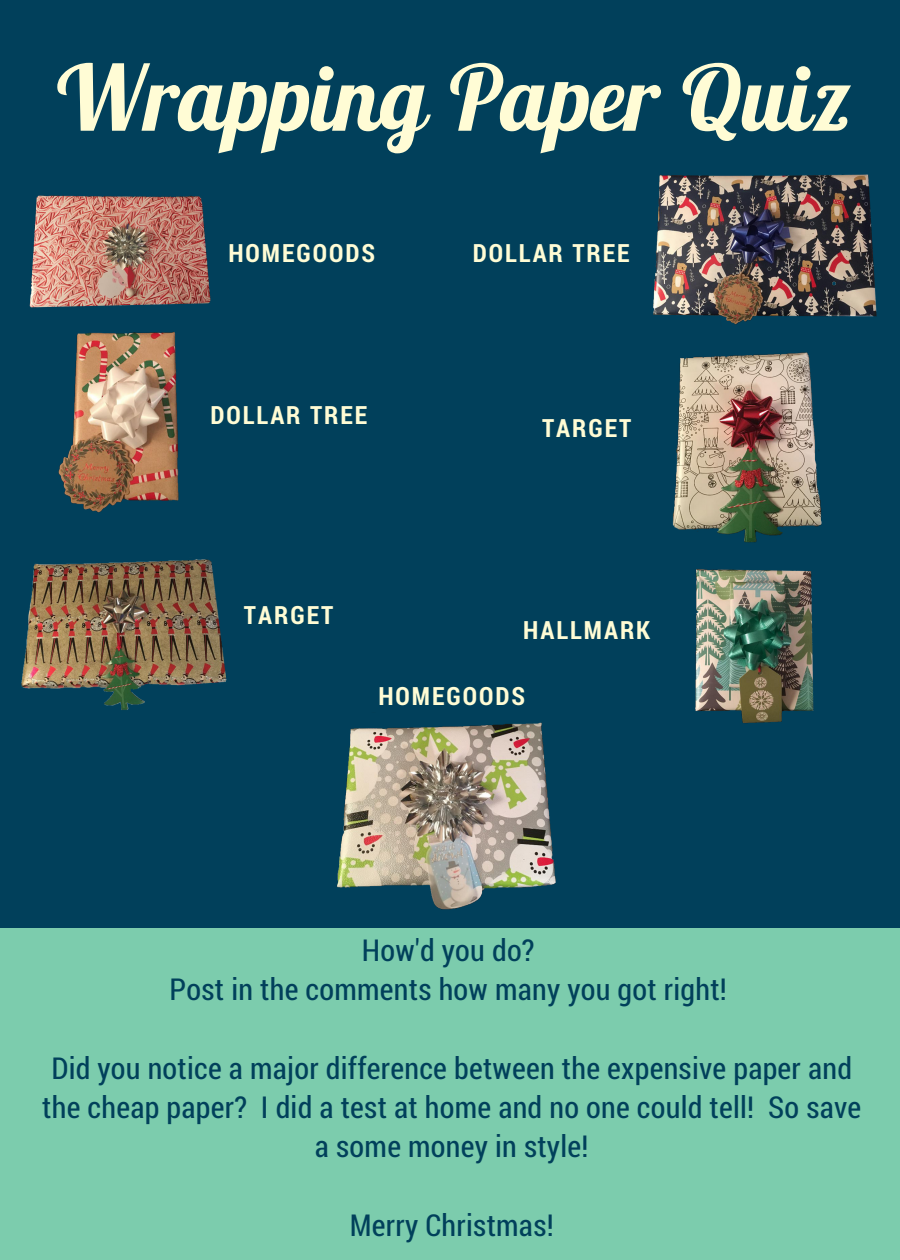
<style>
.page{position:relative;width:900px;height:1260px;background:#01405b}
.page>*{position:absolute;margin:0;border:0;box-sizing:border-box;transform-origin:0 0}
.t1{font:italic 700 90.5px "Lobster Two";color:#fffcd5}
.t2{font:30.25px/39.5px "Roboto Condensed";letter-spacing:.01em;color:#01405b;text-align:center}
.t3{font:700 25.25px "Roboto Condensed";letter-spacing:.08em;color:#fffcd5}
</style>
<div class="page">
<div style="left:0;top:928px;width:900px;height:332px;background:#7cccad"></div>
<img style="left:30px;top:195px;width:181px;height:113px">
<img style="left:58px;top:331px;width:121px;height:182px">
<img style="left:695px;top:569px;width:119px;height:154px">
<img style="left:21px;top:559px;width:206px;height:151px">
<img style="left:653px;top:174px;width:224px;height:151px">
<img style="left:672px;top:352px;width:150px;height:191px">
<img style="left:337px;top:722px;width:219px;height:188px">
<h1 class="t1" style="left:52px;top:40px;width:799px">Wrapping Paper Quiz</h1>
<p class="t3" style="left:228px;top:236px;width:148px">HOMEGOODS</p>
<p class="t3" style="left:473px;top:236px;width:158px">DOLLAR TREE</p>
<p class="t3" style="left:210px;top:397px;width:158px">DOLLAR TREE</p>
<p class="t3" style="left:542px;top:410px;width:91px">TARGET</p>
<p class="t3" style="left:244px;top:598px;width:91px">TARGET</p>
<p class="t3" style="left:523px;top:613px;width:128px">HALLMARK</p>
<p class="t3" style="left:378px;top:678px;width:148px">HOMEGOODS</p>
<p class="t2" style="left:170px;top:929px;width:559px">How'd you do?<br>Post in the comments how many you got right!</p>
<p class="t2" style="left:42px;top:1047px;width:821px">Did you notice a major difference between the expensive paper and the cheap paper? I did a test at home and no one could tell! So save a some money in style!</p>
<p class="t2" style="left:350px;top:1205px;width:206px">Merry Christmas!</p>
</div>
